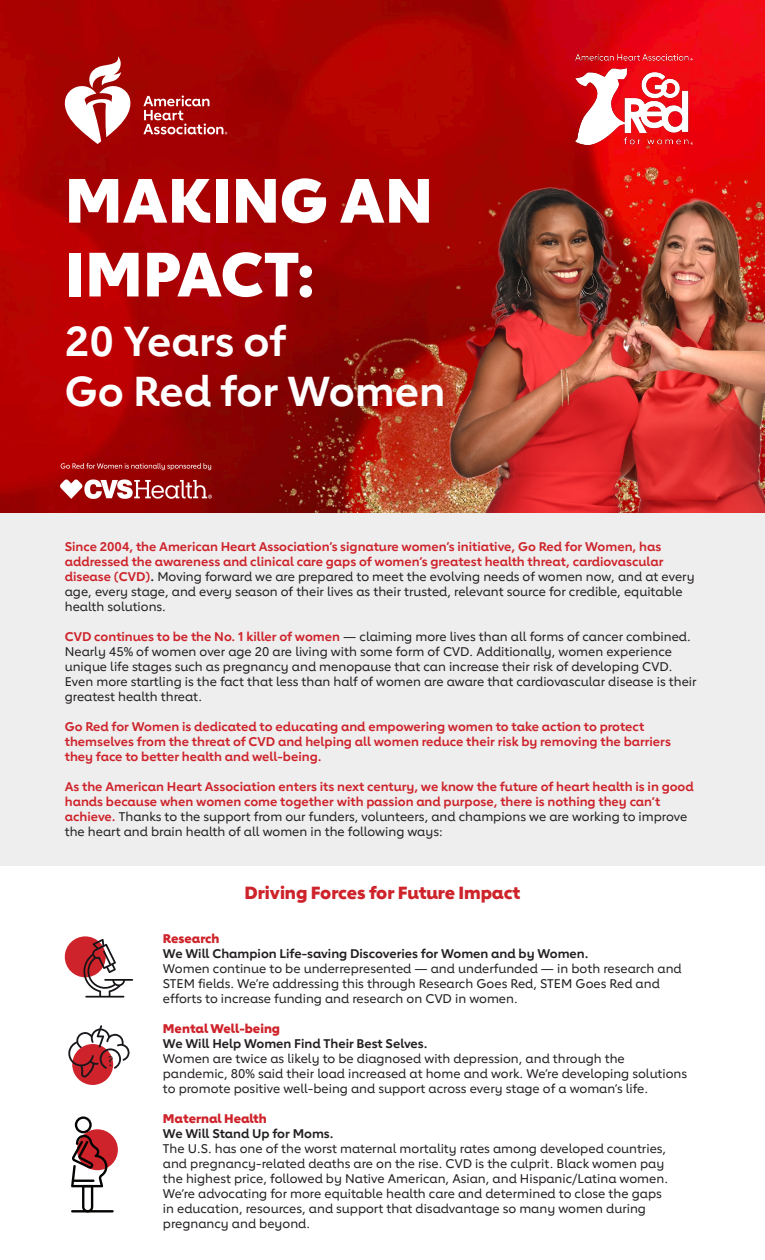
<style>
.page{position:relative;width:765px;height:1260px;background:#fff}
.page>*{position:absolute;margin:0;border:0;box-sizing:border-box;transform-origin:0 0}
.t1{font:800 61.5px "Lub Dub";color:#fff}
.t2{font:700 41.5px/49.9px "Lub Dub";color:#fff}
.t3{font:800 17.5px "Lub Dub";color:#ce232a}
.t4{font:15px "Minion Pro";color:#231f20}
.t5{font:500 12.5px/15px "Lub Dub";color:#231f20}
.t6{font:700 12.5px/15px "Lub Dub";color:#ce232a}
.t7{font:700 12.5px "Lub Dub";color:#231f20}
.t8{font:800 12.5px "Lub Dub";color:#ce232a}
.s1{color:#231f20}
.s2{font-weight:500;color:#231f20}
.s3{font-weight:700;color:#ce232a}
</style>
<div class="page">
<img style="left:0;top:0;width:765px;height:513px">
<svg style="left:143px;top:95px;width:84px;height:39px;background:#b83b3b"></svg>
<svg style="left:65px;top:56px;width:68px;height:88px"></svg>
<img style="left:576px;top:55px;width:116px;height:89px">
<img style="left:338px;top:181px;width:427px;height:332px">
<img style="left:60px;top:464px;width:151px;height:34px">
<div style="left:72px;top:1044px;width:41px;height:41px;background:#ce232a;border-radius:50%"></div>
<div style="left:77px;top:1129px;width:41px;height:41px;background:#ce232a;border-radius:50%"></div>
<hr style="left:71px;top:1210px;width:43px;height:2px;background:#040503">
<svg style="left:71px;top:1116px;width:36px;height:96px"></svg>
<div style="left:65px;top:936px;width:41px;height:41px;background:#ce232a;border-radius:50%"></div>
<svg style="left:83px;top:939px;width:50px;height:59px"></svg>
<svg style="left:68px;top:1025px;width:62px;height:52px"></svg>
<div style="left:0;top:513px;width:765px;height:353px;background:#eeeeef"></div>
<p class="t1" style="left:65px;top:163px;width:370px">MAKING AN</p>
<p class="t1" style="left:65px;top:237px;width:252px">IMPACT:</p>
<p class="t2" style="left:65px;top:316px;width:382px">20 Years of<br>Go Red for Women</p>
<p class="t6" style="left:65px;top:539px;width:631px">Since 2004, the American Heart Association’s signature women’s initiative, Go Red for Women, has addressed the awareness and clinical care gaps of women’s greatest health threat, cardiovascular disease (CVD)<span class="s1">.</span> <span class="s2">Moving forward we are prepared to meet the evolving needs of women now, and at every age, every stage, and every season of their lives as their trusted, relevant source for credible, equitable health solutions.</span></p>
<p class="t5" style="left:65px;top:629px;width:633px"><span class="s3">CVD continues to be the No. 1 killer of women</span> — claiming more lives than all forms of cancer combined.<br>Nearly 45% of women over age 20 are living with some form of CVD. Additionally, women experience unique life stages such as pregnancy and menopause that can increase their risk of developing CVD.<br>Even more startling is the fact that less than half of women are aware that cardiovascular disease is their greatest health threat.</p>
<p class="t6" style="left:65px;top:719px;width:608px">Go Red for Women is dedicated to educating and empowering women to take action to protect themselves from the threat of CVD and helping all women reduce their risk by removing the barriers they face to better health and well-being.</p>
<p class="t6" style="left:65px;top:779px;width:631px">As the American Heart Association enters its next century, we know the future of heart health is in good hands because when women come together with passion and purpose, there is nothing they can’t achieve. <span class="s2">Thanks to the support from our funders, volunteers, and champions we are working to improve the heart and brain health of all women in the following ways:</span></p>
<p class="t4" style="left:108px;top:1052px;width:7px">?</p>
<p class="t3" style="left:245px;top:882px;width:277px">Driving Forces for Future Impact</p>
<p class="t8" style="left:163px;top:931px;width:58px">Research</p>
<p class="t7" style="left:163px;top:946px;width:427px">We Will Champion Life-saving Discoveries for Women and by Women.</p>
<p class="t5" style="left:163px;top:961px;width:520px">Women continue to be underrepresented — and underfunded — in both research and<br>STEM fields. We’re addressing this through Research Goes Red, STEM Goes Red and efforts to increase funding and research on CVD in women.</p>
<p class="t8" style="left:163px;top:1021px;width:119px">Mental Well-being</p>
<p class="t7" style="left:163px;top:1036px;width:266px">We Will Help Women Find Their Best Selves.</p>
<p class="t5" style="left:163px;top:1051px;width:526px">Women are twice as likely to be diagnosed with depression, and through the pandemic, 80% said their load increased at home and work. We’re developing solutions to promote positive well-being and support across every stage of a woman’s life.</p>
<p class="t8" style="left:163px;top:1111px;width:105px">Maternal Health</p>
<p class="t7" style="left:163px;top:1126px;width:172px">We Will Stand Up for Moms.</p>
<p class="t5" style="left:163px;top:1141px;width:507px">The U.S. has one of the worst maternal mortality rates among developed countries, and pregnancy-related deaths are on the rise. CVD is the culprit. Black women pay the highest price, followed by Native American, Asian, and Hispanic/Latina women.<br>We’re advocating for more equitable health care and determined to close the gaps in education, resources, and support that disadvantage so many women during pregnancy and beyond.</p>
</div>
